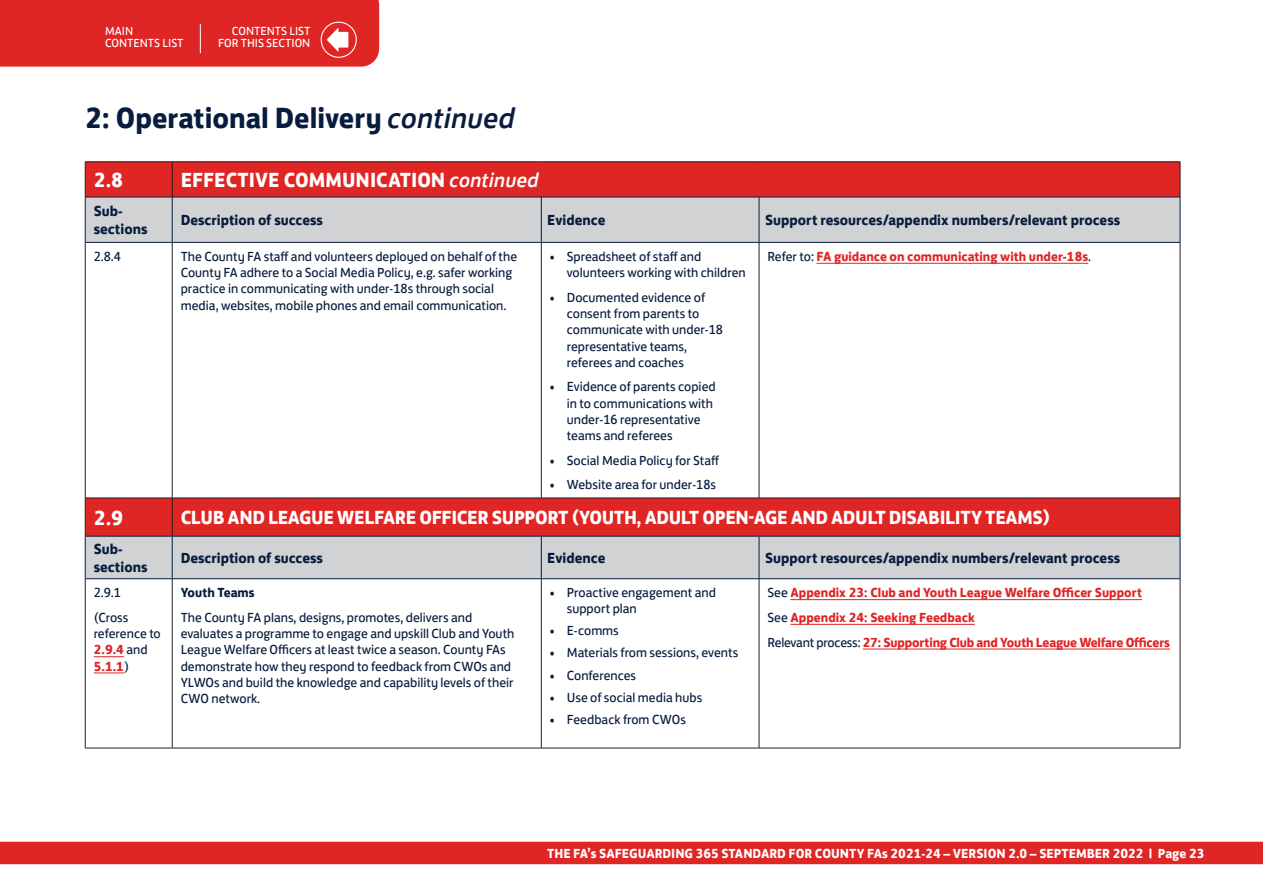
<style>
.page{position:relative;width:1263px;height:893px;background:#fff}
.page>*{position:absolute;margin:0;border:0;box-sizing:border-box;transform-origin:0 0}
.t1{font:700 30px "FS Jack";color:#081d3e}
.TABLE_HEADING{font:700 21px "FS Jack";color:#fff}
.TABLE_HEADING-2{font:700 19.5px "FS Jack";letter-spacing:-.02em;color:#fff}
.TABLE_H2{font:700 15px/18px "FS Jack";color:#081d3e}
.TABLE_COPY{font:13.5px/16.2px "FS Jack";color:#081d3e}
.TABLE_COPY-2{font:700 13.5px "FS Jack";color:#e02525}
.t2{font:700 13.5px "FS Jack";color:#fff}
.TABLE_COPY-3{font:700 13.5px "FS Jack";color:#081d3e}
.t3{font:12px/12px "FS Jack";color:#fff}
.s1{font-weight:500;font-style:italic}
.s2{font-weight:400;color:#081d3e}
.s3{font-weight:700;color:#e02525}
</style>
<div class="page">
<img style="left:34px;top:161px;width:1194px;height:681px">
<div style="left:0;top:842px;width:1263px;height:22px;background:#e02525"></div>
<div style="left:86px;top:163px;width:1094px;height:34px;background:#e02525"></div>
<svg style="left:86px;top:198px;width:1094px;height:380px"></svg>
<hr style="left:172px;top:498px;width:1px;height:38px;background:#231f20">
<hr style="left:1180px;top:498px;width:1px;height:38px;background:#231f20">
<hr style="left:85px;top:162px;width:87px;height:1px;background:#231f20">
<hr style="left:85px;top:162px;width:1px;height:35px;background:#231f20">
<hr style="left:172px;top:162px;width:369px;height:1px;background:#231f20">
<hr style="left:172px;top:162px;width:1px;height:35px;background:#231f20">
<hr style="left:541px;top:162px;width:218px;height:1px;background:#231f20">
<hr style="left:759px;top:162px;width:421px;height:1px;background:#231f20">
<hr style="left:1180px;top:162px;width:1px;height:35px;background:#231f20">
<hr style="left:85px;top:243px;width:1px;height:255px;background:#231f20">
<hr style="left:172px;top:243px;width:1px;height:255px;background:#231f20">
<hr style="left:541px;top:243px;width:1px;height:255px;background:#231f20">
<hr style="left:759px;top:243px;width:1px;height:255px;background:#231f20">
<hr style="left:1180px;top:243px;width:1px;height:255px;background:#231f20">
<hr style="left:85px;top:579px;width:1px;height:169px;background:#231f20">
<hr style="left:172px;top:579px;width:1px;height:169px;background:#231f20">
<hr style="left:541px;top:579px;width:1px;height:169px;background:#231f20">
<hr style="left:759px;top:579px;width:1px;height:169px;background:#231f20">
<hr style="left:1180px;top:579px;width:1px;height:169px;background:#231f20">
<hr style="left:85px;top:498px;width:87px;height:1px;background:#231f20">
<hr style="left:85px;top:498px;width:1px;height:38px;background:#231f20">
<hr style="left:172px;top:498px;width:369px;height:1px;background:#231f20">
<hr style="left:541px;top:498px;width:218px;height:1px;background:#231f20">
<hr style="left:759px;top:498px;width:421px;height:1px;background:#231f20">
<hr style="left:85px;top:748px;width:87px;height:1px;background:#231f20">
<hr style="left:172px;top:748px;width:369px;height:1px;background:#231f20">
<hr style="left:541px;top:748px;width:218px;height:1px;background:#231f20">
<hr style="left:759px;top:748px;width:421px;height:1px;background:#231f20">
<hr style="left:85px;top:197px;width:87px;height:1px;background:#081d3e">
<hr style="left:85px;top:197px;width:1px;height:45px;background:#081d3e">
<hr style="left:85px;top:242px;width:87px;height:1px;background:#081d3e">
<hr style="left:172px;top:197px;width:369px;height:1px;background:#081d3e">
<hr style="left:172px;top:197px;width:1px;height:45px;background:#081d3e">
<hr style="left:172px;top:242px;width:369px;height:1px;background:#081d3e">
<hr style="left:541px;top:197px;width:218px;height:1px;background:#081d3e">
<hr style="left:541px;top:197px;width:1px;height:45px;background:#081d3e">
<hr style="left:541px;top:242px;width:218px;height:1px;background:#081d3e">
<hr style="left:759px;top:197px;width:421px;height:1px;background:#081d3e">
<hr style="left:759px;top:197px;width:1px;height:45px;background:#081d3e">
<hr style="left:1180px;top:197px;width:1px;height:45px;background:#081d3e">
<hr style="left:759px;top:242px;width:421px;height:1px;background:#081d3e">
<hr style="left:85px;top:536px;width:87px;height:1px;background:#081d3e">
<hr style="left:85px;top:536px;width:1px;height:43px;background:#081d3e">
<hr style="left:85px;top:578px;width:87px;height:1px;background:#081d3e">
<hr style="left:172px;top:536px;width:369px;height:1px;background:#081d3e">
<hr style="left:172px;top:536px;width:1px;height:43px;background:#081d3e">
<hr style="left:172px;top:578px;width:369px;height:1px;background:#081d3e">
<hr style="left:541px;top:536px;width:218px;height:1px;background:#081d3e">
<hr style="left:541px;top:536px;width:1px;height:43px;background:#081d3e">
<hr style="left:541px;top:578px;width:218px;height:1px;background:#081d3e">
<hr style="left:759px;top:536px;width:421px;height:1px;background:#081d3e">
<hr style="left:759px;top:536px;width:1px;height:43px;background:#081d3e">
<hr style="left:1180px;top:536px;width:1px;height:43px;background:#081d3e">
<hr style="left:759px;top:578px;width:421px;height:1px;background:#081d3e">
<hr style="left:816px;top:263px;width:272px;height:1px;background:#e02525">
<hr style="left:94px;top:656px;width:30px;height:1px;background:#e02525">
<hr style="left:94px;top:673px;width:30px;height:1px;background:#e02525">
<hr style="left:790px;top:599px;width:352px;height:1px;background:#e02525">
<hr style="left:790px;top:624px;width:185px;height:1px;background:#e02525">
<hr style="left:863px;top:649px;width:307px;height:1px;background:#e02525">
<div style="left:0;top:0;width:379px;height:67px;background:#e02525"></div>
<p class="t3" style="left:105px;top:24px;width:80px">MAIN<br>CONTENTS LIST</p>
<p class="t3" style="left:218px;top:24px;width:94px;text-align:right">CONTENTS LIST<br>FOR THIS SECTION</p>
<h2 class="t1" style="left:85px;top:92px;width:432px">2: Operational Delivery <span class="s1">continued</span></h2>
<p class="TABLE_HEADING" style="left:94px;top:162px;width:31px">2.8</p>
<p class="TABLE_HEADING" style="left:181px;top:162px;width:360px">EFFECTIVE COMMUNICATION <span class="s1">continued</span></p>
<p class="TABLE_H2" style="left:94px;top:201px;width:55px">Sub&shy;sections</p>
<p class="TABLE_H2" style="left:181px;top:210px;width:144px">Description of success</p>
<p class="TABLE_H2" style="left:547px;top:210px;width:60px">Evidence</p>
<p class="TABLE_H2" style="left:765px;top:210px;width:357px">Support resources/appendix numbers/relevant process</p>
<p class="TABLE_COPY" style="left:94px;top:247px;width:29px">2.8.4</p>
<p class="TABLE_COPY" style="left:181px;top:247px;width:338px">The County FA staff and volunteers deployed on behalf of the County FA adhere to a Social Media Policy, e.g. safer working practice in communicating with under-18s through social media, websites, mobile phones and email communication.</p>
<p class="TABLE_COPY" style="left:567px;top:247px;width:180px;text-indent:-17px">• Spreadsheet of staff and volunteers working with children</p>
<p class="TABLE_COPY-2" style="left:767px;top:245px;width:325px"><span class="s2">Refer to:</span> FA guidance on communicating with under-18s<span class="s2">.</span></p>
<p class="TABLE_COPY" style="left:567px;top:288px;width:158px;text-indent:-17px">• Documented evidence of consent from parents to communicate with under-18 representative teams, referees and coaches</p>
<p class="TABLE_COPY" style="left:567px;top:378px;width:150px;text-indent:-17px">• Evidence of parents copied in to communications with under-16 representative teams and referees</p>
<p class="TABLE_COPY" style="left:550px;top:451px;width:171px">• Social Media Policy for Staff</p>
<p class="TABLE_COPY" style="left:550px;top:476px;width:168px">• Website area for under-18s</p>
<p class="TABLE_HEADING" style="left:94px;top:500px;width:31px">2.9</p>
<p class="TABLE_HEADING-2" style="left:181px;top:501px;width:871px">CLUB AND LEAGUE WELFARE OFFICER SUPPORT (YOUTH, ADULT OPEN-AGE AND ADULT DISABILITY TEAMS)</p>
<p class="TABLE_H2" style="left:94px;top:539px;width:55px">Sub&shy;sections</p>
<p class="TABLE_H2" style="left:181px;top:548px;width:144px">Description of success</p>
<p class="TABLE_H2" style="left:547px;top:548px;width:60px">Evidence</p>
<p class="TABLE_H2" style="left:765px;top:548px;width:357px">Support resources/appendix numbers/relevant process</p>
<p class="TABLE_COPY" style="left:94px;top:584px;width:29px">2.9.1</p>
<p class="TABLE_COPY" style="left:94px;top:608px;width:69px">(Cross reference to<br><span class="s3">2.9.4</span> and<br><span class="s3">5.1.1</span>)</p>
<p class="TABLE_COPY-2" style="left:767px;top:581px;width:376px"><span class="s2">See</span> Appendix 23: Club and Youth League Welfare Officer Support</p>
<p class="TABLE_COPY-2" style="left:767px;top:606px;width:209px"><span class="s2">See</span> Appendix 24: Seeking Feedback</p>
<p class="TABLE_COPY-2" style="left:767px;top:631px;width:404px"><span class="s2">Relevant process:</span> 27: Supporting Club and Youth League Welfare Officers</p>
<p class="TABLE_COPY" style="left:567px;top:584px;width:151px;line-height:15.8px;text-indent:-17px">• Proactive engagement and support plan</p>
<p class="TABLE_COPY" style="left:550px;top:621px;width:71px">• E-comms</p>
<p class="TABLE_COPY" style="left:550px;top:644px;width:190px">• Materials from sessions, events</p>
<p class="TABLE_COPY" style="left:550px;top:666px;width:88px">• Conferences</p>
<p class="TABLE_COPY" style="left:550px;top:688px;width:154px">• Use of social media hubs</p>
<p class="TABLE_COPY" style="left:550px;top:710px;width:138px">• Feedback from CWOs</p>
<p class="TABLE_COPY-3" style="left:181px;top:581px;width:75px">Youth Teams</p>
<p class="TABLE_COPY" style="left:181px;top:608px;width:335px">The County FA plans, designs, promotes, delivers and evaluates a programme to engage and upskill Club and Youth League Welfare Officers at least twice a season. County FAs demonstrate how they respond to feedback from CWOs and YLWOs and build the knowledge and capability levels of their CWO network.</p>
<p class="t2" style="left:547px;top:842px;width:659px">THE FA’s SAFEGUARDING 365 STANDARD FOR COUNTY FAs 2021-24 – VERSION 2.0 – SEPTEMBER 2022 | Page 23</p>
</div>
